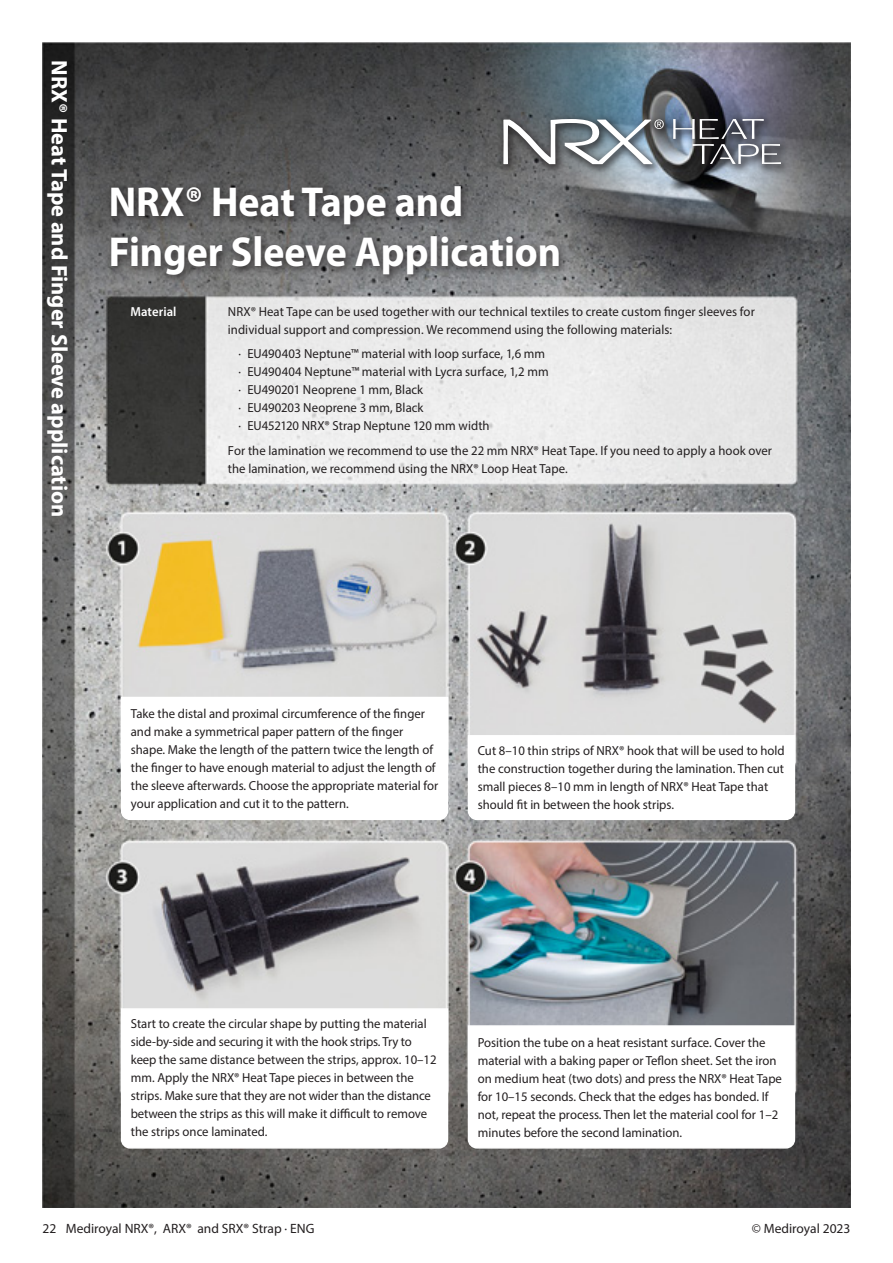
<style>
.page{position:relative;width:893px;height:1263px;background:#fff}
.page>*{position:absolute;margin:0;border:0;box-sizing:border-box;transform-origin:0 0}
.t1{font:700 42px/50.4px "Myriad Pro";color:#fff;scale:.95 1}
.t2{font:700 22.5px "Myriad Pro";color:#fff}
.t3{font:13.5px "Myriad Pro";color:#231f20}
.t4{font:13.2px/18px "Myriad Pro";color:#231f20}
.t5{font:600 13.2px "Myriad Pro";letter-spacing:.005em;color:#fff}
</style>
<div class="page">
<img style="left:43px;top:43px;width:807px;height:1165px">
<div style="left:497px;top:113px;width:294px;height:62px;background:#231f20;opacity:.75"></div>
<svg style="left:673px;top:119px;width:108px;height:45px;background:#6f737c"></svg>
<svg style="left:503px;top:119px;width:161px;height:45px"></svg>
<svg style="left:120px;top:696px;width:329px;height:125px"></svg>
<svg style="left:120px;top:1007px;width:329px;height:142px"></svg>
<svg style="left:467px;top:734px;width:329px;height:87px"></svg>
<svg style="left:467px;top:1024px;width:329px;height:125px"></svg>
<div style="left:105px;top:180px;width:464px;height:104px;background:#231f20;opacity:.6"></div>
<h2 class="t2" style="left:74px;top:60px;width:458px;rotate:90deg">NRX® Heat Tape and Finger Sleeve application</h2>
<h1 class="t1" style="left:109px;top:175px;width:478px">NRX® Heat Tape and<br>Finger Sleeve Application</h1>
<p class="t5" style="left:130px;top:303px;width:48px">Material</p>
<p class="t4" style="left:228px;top:302px;width:528px">NRX® Heat Tape can be used together with our technical textiles to create custom finger sleeves for individual support and compression. We recommend using the following materials:</p>
<p class="t4" style="left:238px;top:345px;width:312px">· EU490403 Neptune™ material with loop surface, 1,6 mm · EU490404 Neptune™ material with Lycra surface, 1,2 mm · EU490201 Neoprene 1 mm, Black<br>· EU490203 Neoprene 3 mm, Black<br>· EU452120 NRX® Strap Neptune 120 mm width</p>
<p class="t4" style="left:228px;top:441px;width:546px">For the lamination we recommend to use the 22 mm NRX® Heat Tape. If you need to apply a hook over the lamination, we recommend using the NRX® Loop Heat Tape.</p>
<p class="t4" style="left:131px;top:704px;width:309px">Take the distal and proximal circumference of the finger and make a symmetrical paper pattern of the finger shape. Make the length of the pattern twice the length of the finger to have enough material to adjust the length of the sleeve afterwards. Choose the appropriate material for your application and cut it to the pattern.</p>
<p class="t4" style="left:478px;top:741px;width:309px">Cut 8–10 thin strips of NRX® hook that will be used to hold the construction together during the lamination. Then cut small pieces 8–10 mm in length of NRX® Heat Tape that should fit in between the hook strips.</p>
<p class="t4" style="left:131px;top:1014px;width:307px">Start to create the circular shape by putting the material side-by-side and securing it with the hook strips. Try to keep the same distance between the strips, approx. 10–12 mm. Apply the NRX® Heat Tape pieces in between the strips. Make sure that they are not wider than the distance between the strips as this will make it difficult to remove the strips once laminated.</p>
<p class="t4" style="left:478px;top:1033px;width:306px">Position the tube on a heat resistant surface. Cover the material with a baking paper or Teflon sheet. Set the iron on medium heat (two dots) and press the NRX® Heat Tape for 10–15 seconds. Check that the edges has bonded. If not, repeat the process. Then let the material cool for 1–2 minutes before the second lamination.</p>
<p class="t3" style="left:43px;top:1220px;width:274px">22 Mediroyal NRX®, ARX® and SRX® Strap · ENG</p>
<p class="t3" style="left:752px;top:1220px;width:100px">© Mediroyal 2023</p>
</div>
